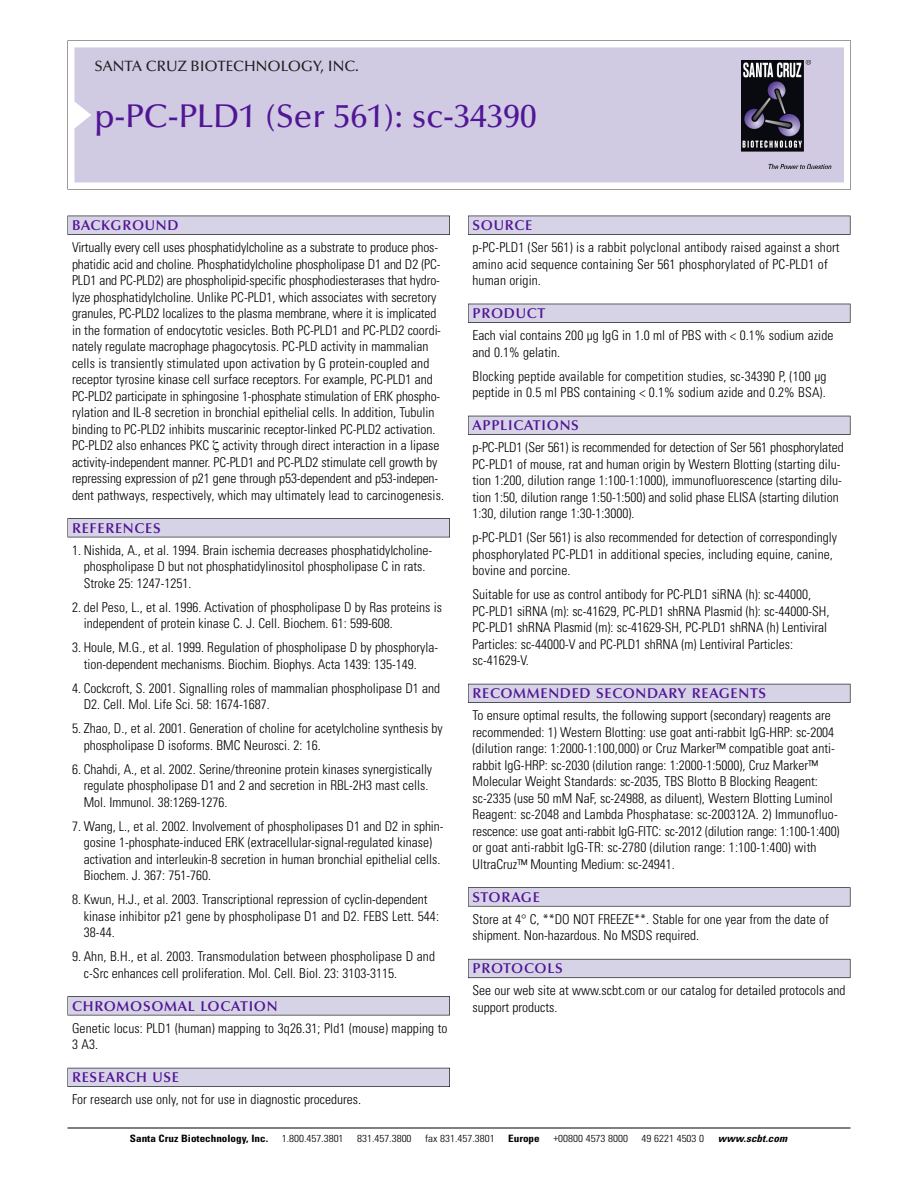
<style>
.page{position:relative;width:918px;height:1188px;background:#fff}
.page>*{position:absolute;margin:0;border:0;box-sizing:border-box;transform-origin:0 0}
.t1{font:500 33px "Optima";color:#511695}
.t2{font:500 15px "Optima";color:#231f20}
.t3{font:600 14.25px "Optima";letter-spacing:.05em;color:#511695}
.t4{font:300 condensed 13.5px/16.5px "Univers";color:#000}
.t5{font:300 condensed 10.2px "Univers";color:#000;scale:1.1 1}
.t6{font:700 condensed 10.2px "Univers";color:#000;scale:1.1 1}
.t7{font:italic 700 condensed 10.2px "Univers";letter-spacing:.005em;color:#000;scale:1.1 1}
</style>
<div class="page">
<svg style="left:68px;top:40px;width:783px;height:149px"></svg>
<div style="left:74px;top:47px;width:770px;height:135px;background:#d1cae3"></div>
<img style="left:741px;top:60px;width:90px;height:108px">
<div style="left:68px;top:216px;width:382px;height:19px;background:#525155"></div>
<div style="left:68px;top:216px;width:381px;height:18px;background:#d7d3e7"></div>
<div style="left:68px;top:518px;width:382px;height:19px;background:#525155"></div>
<div style="left:68px;top:519px;width:381px;height:18px;background:#d7d3e7"></div>
<div style="left:68px;top:996px;width:382px;height:19px;background:#545357"></div>
<div style="left:68px;top:997px;width:381px;height:18px;background:#d7d3e7"></div>
<div style="left:68px;top:1068px;width:382px;height:19px;background:#54535a"></div>
<div style="left:68px;top:1068px;width:381px;height:18px;background:#d7d3e7"></div>
<div style="left:468px;top:216px;width:382px;height:19px;background:#525155"></div>
<div style="left:468px;top:216px;width:382px;height:18px;background:#d7d3e7"></div>
<div style="left:468px;top:304px;width:382px;height:19px;background:#515055"></div>
<div style="left:468px;top:304px;width:382px;height:18px;background:#d7d3e7"></div>
<div style="left:468px;top:416px;width:382px;height:19px;background:#525158"></div>
<div style="left:468px;top:416px;width:382px;height:18px;background:#d7d3e7"></div>
<div style="left:468px;top:684px;width:382px;height:19px;background:#54535a"></div>
<div style="left:468px;top:684px;width:382px;height:18px;background:#d7d3e7"></div>
<svg style="left:468px;top:887px;width:382px;height:20px"></svg>
<div style="left:468px;top:888px;width:382px;height:18px;background:#d7d3e7"></div>
<div style="left:468px;top:959px;width:382px;height:19px;background:#66646e"></div>
<div style="left:468px;top:959px;width:382px;height:18px;background:#d7d3e7"></div>
<hr style="left:68px;top:1128px;width:782px;height:1px;background:#000">
<p class="t2" style="left:94px;top:61px;width:266px">SANTA CRUZ BIOTECHNOLOGY, INC.</p>
<h1 class="t1" style="left:94px;top:103px;width:444px">p-PC-PLD1 (Ser 561): sc-34390</h1>
<p class="t3" style="left:72px;top:219px;width:108px">BACKGROUND</p>
<p class="t4" style="left:72px;top:240px;width:374px">Virtually every cell uses phosphatidylcholine as a substrate to produce phos&shy;phatidic acid and choline. Phosphatidylcholine phospholipase D1 and D2 (PC-PLD1 and PC-PLD2) are phospholipid-specific phosphodiesterases that hydro&shy;lyze phosphatidylcholine. Unlike PC-PLD1, which associates with secretory granules, PC-PLD2 localizes to the plasma membrane, where it is implicated in the formation of endocytotic vesicles. Both PC-PLD1 and PC-PLD2 coordi&shy;nately regulate macrophage phagocytosis. PC-PLD activity in mammalian cells is transiently stimulated upon activation by G protein-coupled and receptor tyrosine kinase cell surface receptors. For example, PC-PLD1 and PC-PLD2 participate in sphingosine 1-phosphate stimulation of ERK phospho&shy;rylation and IL-8 secretion in bronchial epithelial cells. In addition, Tubulin binding to PC-PLD2 inhibits muscarinic receptor-linked PC-PLD2 activation.<br>PC-PLD2 also enhances PKC activity through direct interaction in a lipase activity-independent manner. PC-PLD1 and PC-PLD2 stimulate cell growth by repressing expression of p21 gene through p53-dependent and p53-indepen&shy;dent pathways, respectively, which may ultimately lead to carcinogenesis.</p>
<p class="t3" style="left:72px;top:522px;width:90px">REFERENCES</p>
<p class="t4" style="left:84px;top:543px;width:350px;text-indent:-12px">1. Nishida, A., et al. 1994. Brain ischemia decreases phosphatidylcholine&shy;phospholipase D but not phosphatidylinositol phospholipase C in rats.<br>Stroke 25: 1247-1251.</p>
<p class="t4" style="left:84px;top:600px;width:360px;text-indent:-12px">2. del Peso, L., et al. 1996. Activation of phospholipase D by Ras proteins is independent of protein kinase C. J. Cell. Biochem. 61: 599-608.</p>
<p class="t4" style="left:84px;top:640px;width:356px;text-indent:-12px">3. Houle, M.G., et al. 1999. Regulation of phospholipase D by phosphoryla&shy;tion-dependent mechanisms. Biochim. Biophys. Acta 1439: 135-149.</p>
<p class="t4" style="left:84px;top:681px;width:358px;text-indent:-12px">4. Cockcroft, S. 2001. Signalling roles of mammalian phospholipase D1 and<br>D2. Cell. Mol. Life Sci. 58: 1674-1687.</p>
<p class="t4" style="left:84px;top:721px;width:361px;text-indent:-12px">5. Zhao, D., et al. 2001. Generation of choline for acetylcholine synthesis by phospholipase D isoforms. BMC Neurosci. 2: 16.</p>
<p class="t4" style="left:84px;top:762px;width:350px;text-indent:-12px">6. Chahdi, A., et al. 2002. Serine/threonine protein kinases synergistically regulate phospholipase D1 and 2 and secretion in RBL-2H3 mast cells.<br>Mol. Immunol. 38:1269-1276.</p>
<p class="t4" style="left:84px;top:819px;width:362px;text-indent:-12px">7. Wang, L., et al. 2002. Involvement of phospholipases D1 and D2 in sphin&shy;gosine 1-phosphate-induced ERK (extracellular-signal-regulated kinase) activation and interleukin-8 secretion in human bronchial epithelial cells.<br>Biochem. J. 367: 751-760.</p>
<p class="t4" style="left:84px;top:892px;width:357px;text-indent:-12px">8. Kwun, H.J., et al. 2003. Transcriptional repression of cyclin-dependent kinase inhibitor p21 gene by phospholipase D1 and D2. FEBS Lett. 544:<br>38-44.</p>
<p class="t4" style="left:84px;top:949px;width:353px;text-indent:-12px">9. Ahn, B.H., et al. 2003. Transmodulation between phospholipase D and c-Src enhances cell proliferation. Mol. Cell. Biol. 23: 3103-3115.</p>
<p class="t3" style="left:72px;top:1000px;width:207px">CHROMOSOMAL LOCATION</p>
<p class="t4" style="left:72px;top:1021px;width:377px">Genetic locus: PLD1 (human) mapping to 3q26.31; Pld1 (mouse) mapping to<br>3 A3.</p>
<p class="t3" style="left:72px;top:1072px;width:109px">RESEARCH USE</p>
<p class="t4" style="left:72px;top:1092px;width:290px">For research use only, not for use in diagnostic procedures.</p>
<p class="t3" style="left:473px;top:219px;width:61px">SOURCE</p>
<p class="t4" style="left:473px;top:240px;width:369px">p-PC-PLD1 (Ser 561) is a rabbit polyclonal antibody raised against a short amino acid sequence containing Ser 561 phosphorylated of PC-PLD1 of human origin.</p>
<p class="t3" style="left:473px;top:308px;width:74px">PRODUCT</p>
<p class="t4" style="left:473px;top:328px;width:362px">Each vial contains 200 µg IgG in 1.0 ml of PBS with &lt; 0.1% sodium azide and 0.1% gelatin.</p>
<p class="t4" style="left:473px;top:369px;width:356px">Blocking peptide available for competition studies, sc-34390 P, (100 µg peptide in 0.5 ml PBS containing &lt; 0.1% sodium azide and 0.2% BSA).</p>
<p class="t3" style="left:473px;top:420px;width:108px">APPLICATIONS</p>
<p class="t4" style="left:473px;top:440px;width:373px">p-PC-PLD1 (Ser 561) is recommended for detection of Ser 561 phosphorylated PC-PLD1 of mouse, rat and human origin by Western Blotting (starting dilu&shy;tion 1:200, dilution range 1:100-1:1000), immunofluorescence (starting dilu&shy;tion 1:50, dilution range 1:50-1:500) and solid phase ELISA (starting dilution 1:30, dilution range 1:30-1:3000).</p>
<p class="t4" style="left:473px;top:530px;width:366px">p-PC-PLD1 (Ser 561) is also recommended for detection of correspondingly phosphorylated PC-PLD1 in additional species, including equine, canine, bovine and porcine.</p>
<p class="t4" style="left:473px;top:587px;width:358px">Suitable for use as control antibody for PC-PLD1 siRNA (h): sc-44000, PC-PLD1 siRNA (m): sc-41629, PC-PLD1 shRNA Plasmid (h): sc-44000-SH, PC-PLD1 shRNA Plasmid (m): sc-41629-SH, PC-PLD1 shRNA (h) Lentiviral Particles: sc-44000-V and PC-PLD1 shRNA (m) Lentiviral Particles: sc-41629-V.</p>
<p class="t3" style="left:473px;top:688px;width:295px">RECOMMENDED SECONDARY REAGENTS</p>
<p class="t4" style="left:473px;top:708px;width:369px">To ensure optimal results, the following support (secondary) reagents are recommended: 1) Western Blotting: use goat anti-rabbit IgG-HRP: sc-2004 (dilution range: 1:2000-1:100,000) or Cruz Marker™ compatible goat anti&shy;rabbit IgG-HRP: sc-2030 (dilution range: 1:2000-1:5000), Cruz Marker™ Molecular Weight Standards: sc-2035, TBS Blotto B Blocking Reagent: sc-2335 (use 50 mM NaF, sc-24988, as diluent), Western Blotting Luminol Reagent: sc-2048 and Lambda Phosphatase: sc-200312A. 2) Immunofluo&shy;rescence: use goat anti-rabbit IgG-FITC: sc-2012 (dilution range: 1:100-1:400) or goat anti-rabbit IgG-TR: sc-2780 (dilution range: 1:100-1:400) with UltraCruz™ Mounting Medium: sc-24941.</p>
<p class="t3" style="left:473px;top:891px;width:69px">STORAGE</p>
<p class="t4" style="left:473px;top:912px;width:358px">Store at 4° C, **DO NOT FREEZE**. Stable for one year from the date of shipment. Non-hazardous. No MSDS required.</p>
<p class="t3" style="left:473px;top:963px;width:92px">PROTOCOLS</p>
<p class="t4" style="left:473px;top:983px;width:375px">See our web site at www.scbt.com or our catalog for detailed protocols and support products.</p>
<p class="t6" style="left:130px;top:1135px;width:127px">Santa Cruz Biotechnology, Inc.</p>
<p class="t5" style="left:282px;top:1135px;width:58px">1.800.457.3801</p>
<p class="t5" style="left:357px;top:1135px;width:51px">831.457.3800</p>
<p class="t5" style="left:425px;top:1135px;width:65px">fax 831.457.3801</p>
<p class="t6" style="left:508px;top:1135px;width:30px">Europe</p>
<p class="t5" style="left:553px;top:1135px;width:69px">+00800 4573 8000</p>
<p class="t5" style="left:642px;top:1135px;width:58px">49 6221 4503 0</p>
<p class="t7" style="left:718px;top:1135px;width:64px">www.scbt.com</p>
</div>
